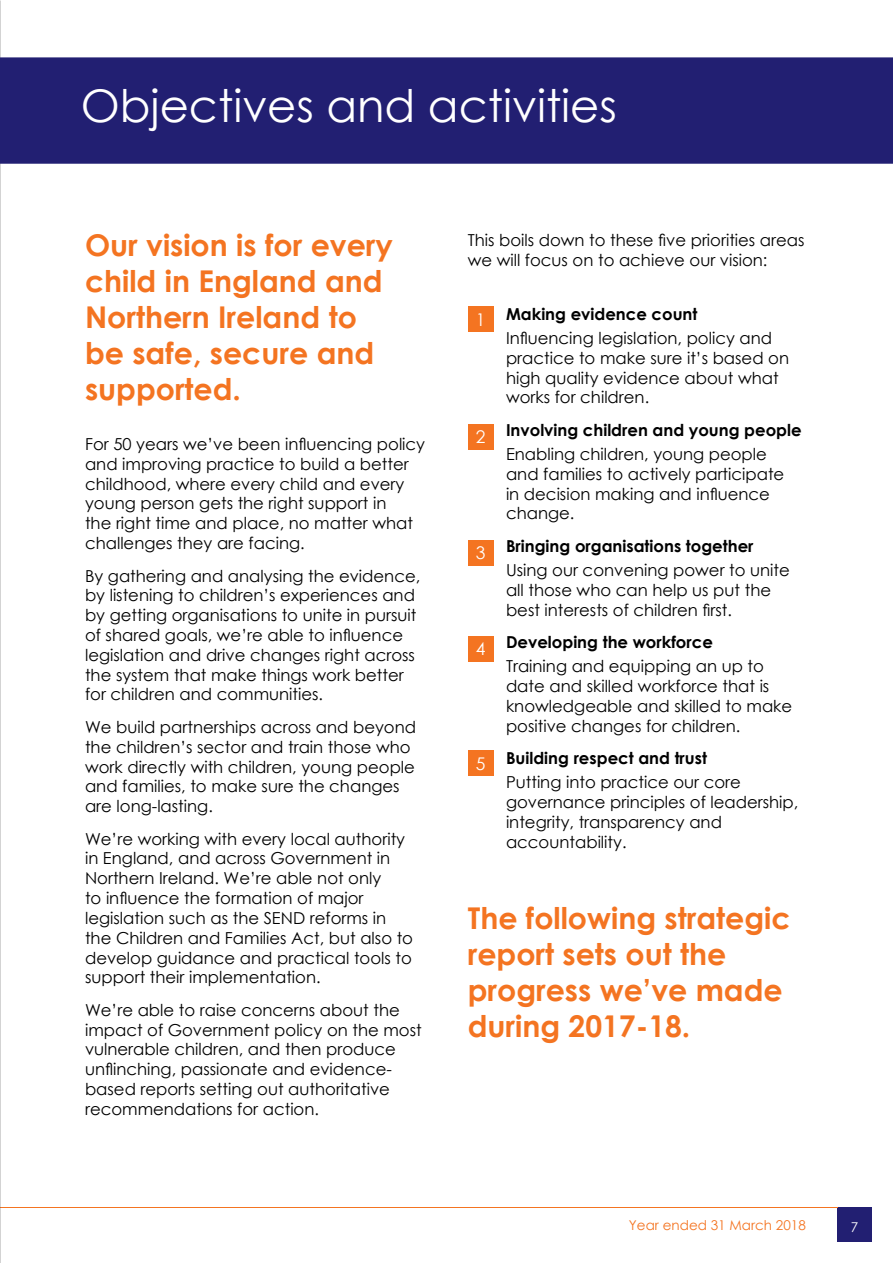
<style>
.page{position:relative;width:893px;height:1263px;background:#fff}
.page>*{position:absolute;margin:0;border:0;box-sizing:border-box;transform-origin:0 0}
.t1{font:45px "Century Gothic";color:#fff}
.t2{font:700 30px/36px "Century Gothic";color:#f47421}
.t3{font:17.55px "Century Gothic";color:#fff}
.t4{font:16.5px/19.8px "Century Gothic";color:#000}
.t5{font:700 16.5px "Century Gothic";color:#000}
.t6{font:13.5px "Century Gothic";color:#f47421}
.t7{font:13.5px "Century Gothic";color:#fff}
</style>
<div class="page">
<div style="left:838px;top:1208px;width:34px;height:34px;background:#221f72"></div>
<hr style="left:0;top:1208px;width:838px;height:1px;background:#f47421">
<div style="left:0;top:57px;width:893px;height:107px;background:#221f72"></div>
<div style="left:468px;top:306px;width:26px;height:26px;background:#f47421"></div>
<div style="left:468px;top:424px;width:26px;height:26px;background:#f47421"></div>
<div style="left:468px;top:540px;width:26px;height:25px;background:#f47421"></div>
<div style="left:468px;top:636px;width:26px;height:25px;background:#f47421"></div>
<div style="left:468px;top:750px;width:26px;height:26px;background:#f47421"></div>
<h1 class="t1" style="left:81px;top:75px;width:538px">Objectives and activities</h1>
<h2 class="t2" style="left:85px;top:226px;width:309px">Our vision is for every child in England and<br>Northern Ireland to be safe, secure and supported.</h2>
<p class="t4" style="left:85px;top:434px;width:342px">For 50 years we’ve been influencing policy and improving practice to build a better childhood, where every child and every young person gets the right support in<br>the right time and place, no matter what challenges they are facing.</p>
<p class="t4" style="left:85px;top:565px;width:337px">By gathering and analysing the evidence, by listening to children’s experiences and by getting organisations to unite in pursuit of shared goals, we’re able to influence legislation and drive changes right across the system that make things work better for children and communities.</p>
<p class="t4" style="left:85px;top:717px;width:333px">We build partnerships across and beyond the children’s sector and train those who work directly with children, young people and families, to make sure the changes are long-lasting.</p>
<p class="t4" style="left:85px;top:828px;width:330px">We’re working with every local authority in England, and across Government in Northern Ireland. We’re able not only<br>to influence the formation of major legislation such as the SEND reforms in the Children and Families Act, but also to develop guidance and practical tools to support their implementation.</p>
<p class="t4" style="left:85px;top:1000px;width:338px">We’re able to raise concerns about the impact of Government policy on the most vulnerable children, and then produce unflinching, passionate and evidence&shy;based reports setting out authoritative recommendations for action.</p>
<p class="t4" style="left:468px;top:230px;width:338px">This boils down to these five priorities areas we will focus on to achieve our vision:</p>
<p class="t3" style="left:476px;top:307px;width:11px">1</p>
<p class="t3" style="left:476px;top:425px;width:11px">2</p>
<p class="t3" style="left:476px;top:540px;width:11px">3</p>
<p class="t3" style="left:476px;top:637px;width:11px">4</p>
<p class="t3" style="left:476px;top:751px;width:11px">5</p>
<p class="t5" style="left:506px;top:301px;width:193px">Making evidence count</p>
<p class="t4" style="left:506px;top:328px;width:285px">Influencing legislation, policy and practice to make sure it’s based on high quality evidence about what works for children.</p>
<p class="t5" style="left:506px;top:417px;width:297px">Involving children and young people</p>
<p class="t4" style="left:506px;top:444px;width:280px">Enabling children, young people and families to actively participate in decision making and influence change.</p>
<p class="t5" style="left:506px;top:533px;width:249px">Bringing organisations together</p>
<p class="t4" style="left:506px;top:560px;width:285px">Using our convening power to unite all those who can help us put the best interests of children first.</p>
<p class="t5" style="left:506px;top:630px;width:208px">Developing the workforce</p>
<p class="t4" style="left:506px;top:656px;width:288px">Training and equipping an up to date and skilled workforce that is knowledgeable and skilled to make positive changes for children.</p>
<p class="t5" style="left:506px;top:746px;width:202px">Building respect and trust</p>
<p class="t4" style="left:506px;top:772px;width:294px">Putting into practice our core governance principles of leadership, integrity, transparency and accountability.</p>
<h2 class="t2" style="left:468px;top:899px;width:324px">The following strategic report sets out the progress we’ve made during 2017-18.</h2>
<p class="t6" style="left:629px;top:1215px;width:178px">Year ended 31 March 2018</p>
<p class="t7" style="left:851px;top:1217px;width:9px">7</p>
</div>
